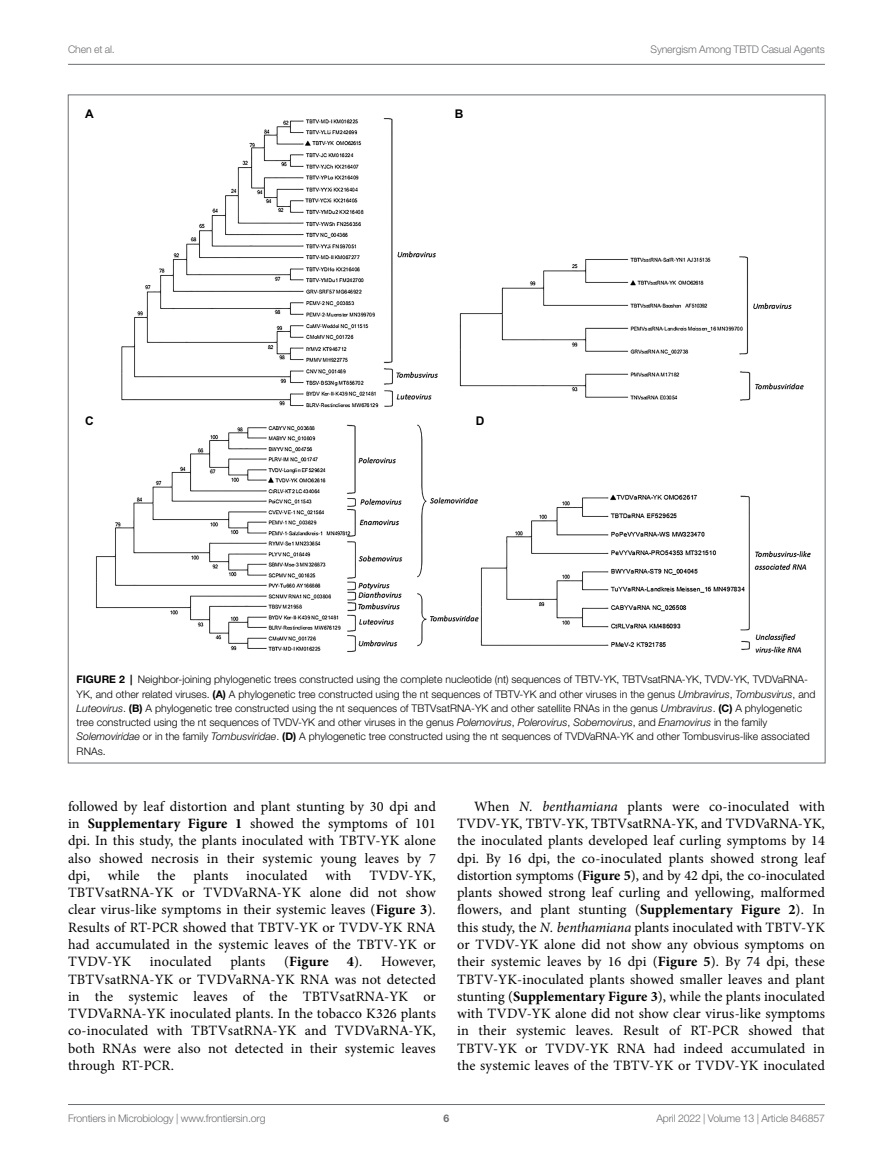
<style>
.page{position:relative;width:893px;height:1170px;background:#fff}
.page>*{position:absolute;margin:0;border:0;box-sizing:border-box;transform-origin:0 0}
.TEXT{font:14.25px/17.2px "Minion Pro";letter-spacing:.01em;color:#000;text-align:justify}
.TEXT_FLUSH{font:14.25px/17.2px "Minion Pro";letter-spacing:.01em;color:#000;text-align:justify}
.TEXT_FLUSH-2{font:700 14.25px "Minion Pro";letter-spacing:.01em;color:#000}
.t1{font:700 12px "Arial";color:#000}
.FIG_LEG{font:300 10.5px/14.2px "Helvetica Neue LT Std";color:#000}
.t2{font:300 10.5px "Helvetica Neue LT Std";letter-spacing:-.015em;color:#6d6e71}
.t3{font:700 10.5px "Helvetica Neue LT Std";color:#6d6e71}
.s1{font-weight:700}
.s2{font-style:italic}
.s3{font-weight:400}
</style>
<div class="page">
<hr style="left:68px;top:64px;width:757px;height:1px;background:#6d6e71">
<hr style="left:68px;top:1104px;width:757px;height:1px;background:#6d6e71">
<img style="left:96px;top:118px;width:715px;height:535px">
<p class="t2" style="left:68px;top:42px;width:48px">Chen et al.</p>
<p class="t2" style="left:651px;top:42px;width:176px">Synergism Among TBTD Casual Agents</p>
<p class="t1" style="left:85px;top:106px;width:10px">A</p>
<p class="t1" style="left:455px;top:106px;width:10px">B</p>
<p class="t1" style="left:85px;top:412px;width:10px">C</p>
<p class="t1" style="left:476px;top:412px;width:10px">D</p>
<p class="FIG_LEG" style="left:77px;top:672px;width:740px"><span class="s1">FIGURE 2 |</span> Neighbor-joining phylogenetic trees constructed using the complete nucleotide (nt) sequences of TBTV-YK, TBTVsatRNA-YK, TVDV-YK, TVDVaRNA-YK, and other related viruses. <span class="s1">(A)</span> A phylogenetic tree constructed using the nt sequences of TBTV-YK and other viruses in the genus <span class="s2">Umbravirus</span>, <span class="s2">Tombusvirus</span>, and <span class="s2">Luteovirus</span>. <span class="s1">(B)</span> A phylogenetic tree constructed using the nt sequences of TBTVsatRNA-YK and other satellite RNAs in the genus <span class="s2">Umbravirus</span>. <span class="s1">(C)</span> A phylogenetic tree constructed using the nt sequences of TVDV-YK and other viruses in the genus <span class="s2">Polemovirus</span>, <span class="s2">Polerovirus</span>, <span class="s2">Sobemovirus</span>, and <span class="s2">Enamovirus</span> in the family <span class="s2">Solemoviridae</span> or in the family <span class="s2">Tombusviridae</span>. <span class="s1">(D)</span> A phylogenetic tree constructed using the nt sequences of TVDVaRNA-YK and other Tombusvirus-like associated RNAs.</p>
<p class="TEXT_FLUSH" style="left:68px;top:797px;width:369px">followed by leaf distortion and plant stunting by 30 dpi and in <span class="s1">Supplementary Figure 1</span> showed the symptoms of 101 dpi. In this study, the plants inoculated with TBTV-YK alone also showed necrosis in their systemic young leaves by 7 dpi,</p>
<p class="TEXT_FLUSH" style="left:108px;top:866px;width:33px">while</p>
<p class="TEXT_FLUSH" style="left:157px;top:866px;width:20px">the</p>
<p class="TEXT_FLUSH" style="left:193px;top:866px;width:36px">plants</p>
<p class="TEXT_FLUSH" style="left:246px;top:866px;width:63px">inoculated</p>
<p class="TEXT_FLUSH" style="left:326px;top:866px;width:27px">with</p>
<p class="TEXT_FLUSH" style="left:68px;top:866px;width:369px;text-indent:301px">TVDV-YK, TBTVsatRNA-YK or TVDVaRNA-YK alone did not show clear virus-like symptoms in their systemic leaves (<span class="s1">Figure 3</span>).<br>Results of RT-PCR showed that TBTV-YK or TVDV-YK RNA had accumulated in the systemic leaves of the TBTV-YK or TVDV-YK</p>
<p class="TEXT_FLUSH" style="left:150px;top:953px;width:63px">inoculated</p>
<p class="TEXT_FLUSH" style="left:230px;top:953px;width:36px">plants</p>
<p class="TEXT_FLUSH-2" style="left:284px;top:951px;width:46px"><span class="s3">(</span>Figure</p>
<p class="TEXT_FLUSH" style="left:347px;top:953px;width:17px"><span class="s1">4</span>).</p>
<p class="TEXT_FLUSH" style="left:68px;top:953px;width:369px;text-indent:313px">However, TBTVsatRNA-YK or TVDVaRNA-YK RNA was not detected in the systemic leaves of the TBTVsatRNA-YK or TVDVaRNA-YK inoculated plants. In the tobacco K326 plants co-inoculated with TBTVsatRNA-YK and TVDVaRNA-YK, both RNAs were also not detected in their systemic leaves through RT-PCR.</p>
<p class="TEXT" style="left:457px;top:797px;width:369px;text-indent:17px">When <span class="s2">N. benthamiana</span> plants were co-inoculated with TVDV-YK, TBTV-YK, TBTVsatRNA-YK, and TVDVaRNA-YK, the inoculated plants developed leaf curling symptoms by 14 dpi. By 16 dpi, the co-inoculated plants showed strong leaf distortion symptoms (<span class="s1">Figure 5</span>), and by 42 dpi, the co-inoculated plants showed strong leaf curling and yellowing, malformed flowers, and plant stunting (<span class="s1">Supplementary Figure 2</span>). In this study, the <span class="s2">N. benthamiana</span> plants inoculated with TBTV-YK or TVDV-YK alone did not show any obvious symptoms on their systemic leaves by 16 dpi (<span class="s1">Figure 5</span>). By 74 dpi, these TBTV-YK-inoculated plants showed smaller leaves and plant stunting (<span class="s1">Supplementary Figure 3</span>), while the plants inoculated with TVDV-YK alone did not show clear virus-like symptoms in their systemic leaves. Result of RT-PCR showed that TBTV-YK or TVDV-YK RNA had indeed accumulated in the systemic leaves of the TBTV-YK or TVDV-YK inoculated</p>
<p class="t2" style="left:68px;top:1111px;width:199px">Frontiers in Microbiology | www.frontiersin.org</p>
<p class="t3" style="left:444px;top:1111px;width:7px">6</p>
<p class="t2" style="left:656px;top:1111px;width:170px">April 2022 | Volume 13 | Article 846857</p>
</div>
